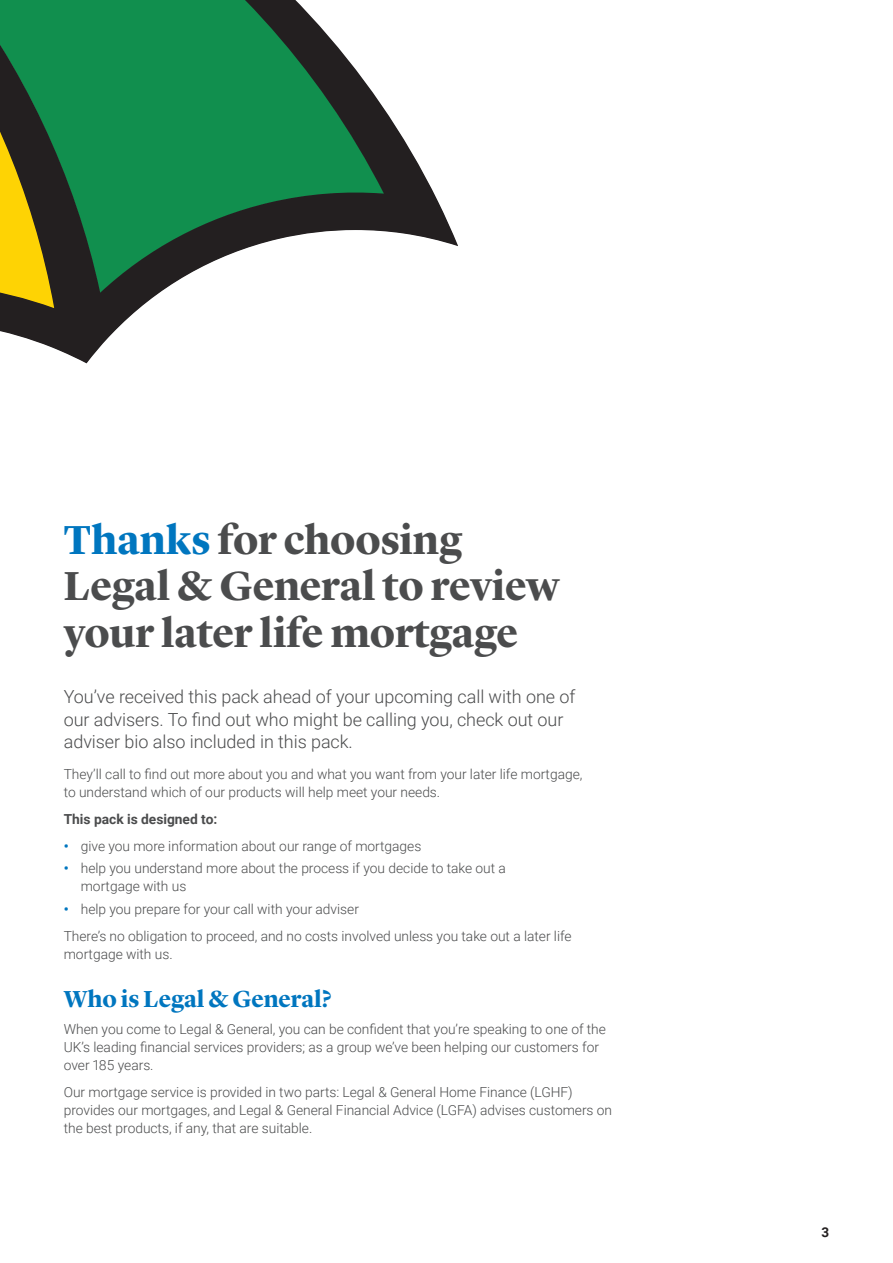
<style>
.page{position:relative;width:893px;height:1263px;background:#fff}
.page>*{position:absolute;margin:0;border:0;box-sizing:border-box;transform-origin:0 0}
.H1_Lyon_28_Bd{font:700 42px/46.5px "Lyon Display";color:#4b4c4d}
.H2_Lyon_17_Bd_Core_Blue{font:700 24px "Lyon Display";color:#0076bf}
.Body_intro_12_Lt{font:300 18px/22.5px "Roboto";letter-spacing:-.005em;color:#4b4c4d}
.Body_9_2_Lt{font:300 13.8px/18px "Roboto";color:#4b4c4d}
.H4_Roboto_Bd{font:700 13.8px "Roboto";color:#4b4c4d}
.t1{font:700 13.5px "Roboto";color:#231f20}
.s1{color:#0076bf}
.s2{font-weight:700;color:#0076bf}
</style>
<div class="page">
<svg style="left:0;top:0;width:457px;height:364px"></svg>
<p class="H1_Lyon_28_Bd" style="left:64px;top:513px;width:497px"><span class="s1">Thanks</span> for choosing<br>Legal &amp; General to review your later life mortgage</p>
<p class="Body_intro_12_Lt" style="left:64px;top:685px;width:513px">You’ve received this pack ahead of your upcoming call with one of our advisers. To find out who might be calling you, check out our adviser bio also included in this pack.</p>
<p class="Body_9_2_Lt" style="left:64px;top:764px;width:520px">They’ll call to find out more about you and what you want from your later life mortgage, to understand which of our products will help meet your needs.</p>
<p class="H4_Roboto_Bd" style="left:64px;top:810px;width:155px">This pack is designed to:</p>
<p class="Body_9_2_Lt" style="left:64px;top:836px;width:359px"><span class="s2">•</span> give you more information about our range of mortgages</p>
<p class="Body_9_2_Lt" style="left:81px;top:859px;width:427px;text-indent:-17px"><span class="s2">•</span> help you understand more about the process if you decide to take out a mortgage with us</p>
<p class="Body_9_2_Lt" style="left:64px;top:900px;width:297px"><span class="s2">•</span> help you prepare for your call with your adviser</p>
<p class="Body_9_2_Lt" style="left:64px;top:927px;width:509px">There’s no obligation to proceed, and no costs involved unless you take out a later life mortgage with us.</p>
<p class="H2_Lyon_17_Bd_Core_Blue" style="left:64px;top:981px;width:270px">Who is Legal &amp; General?</p>
<p class="Body_9_2_Lt" style="left:64px;top:1020px;width:544px">When you come to Legal &amp; General, you can be confident that you’re speaking to one of the<br>UK’s leading financial services providers; as a group we’ve been helping our customers for over 185 years.</p>
<p class="Body_9_2_Lt" style="left:64px;top:1083px;width:550px">Our mortgage service is provided in two parts: Legal &amp; General Home Finance (LGHF) provides our mortgages, and Legal &amp; General Financial Advice (LGFA) advises customers on the best products, if any, that are suitable.</p>
<p class="t1" style="left:821px;top:1223px;width:9px">3</p>
</div>
